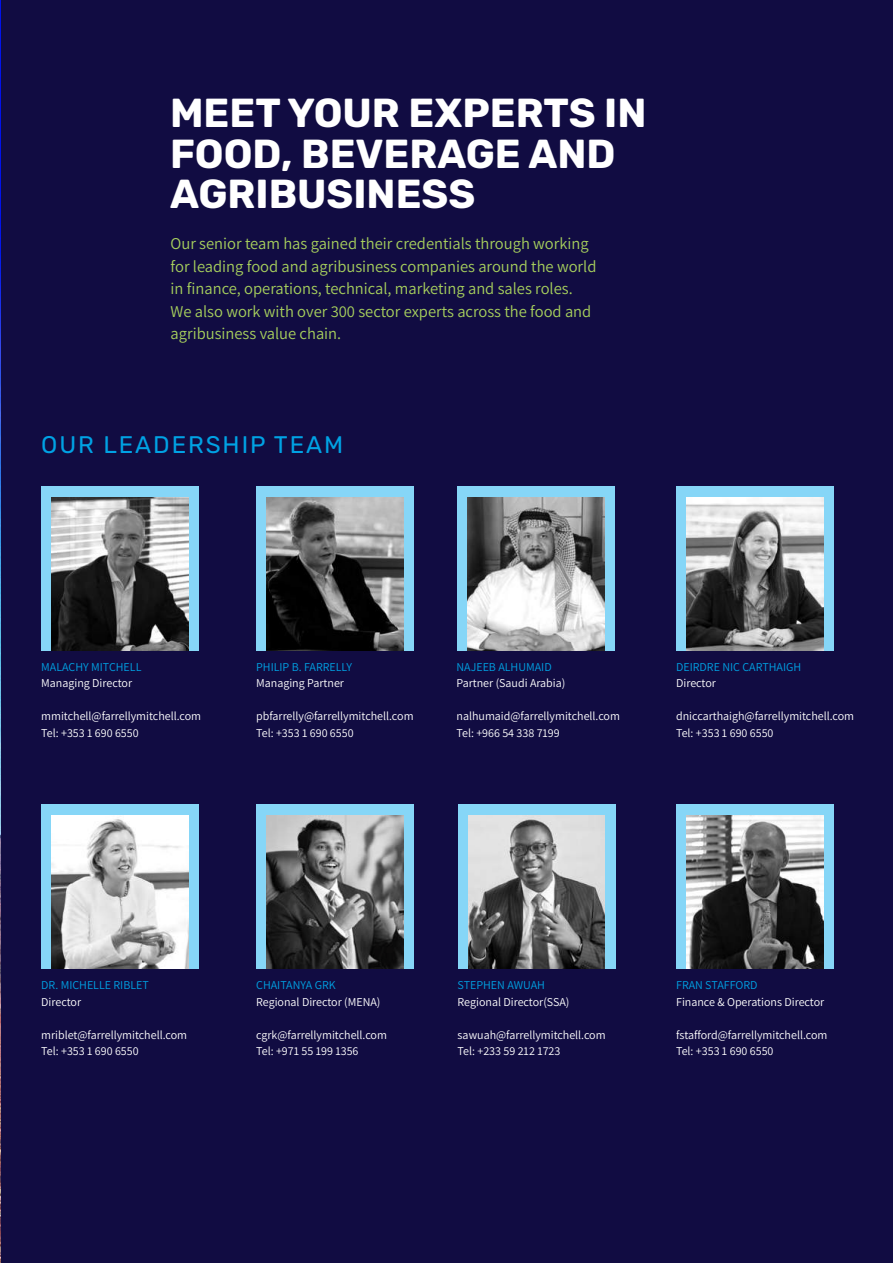
<style>
.page{position:relative;width:893px;height:1263px;background:#fff}
.page>*{position:absolute;margin:0;border:0;box-sizing:border-box;transform-origin:0 0}
.t1{font:700 40.5px/40.5px "Rubik";color:#fff}
.t2{font:24px "Rubik";letter-spacing:.08em;color:#00a2e4}
.t3{font:16.5px/22.5px "Assistant";color:#a8d15d}
.t4{font:12px/16.5px "Assistant";color:#fff}
.t5{font:12px "Assistant";color:#00a2e4}
</style>
<div class="page">
<img style="left:0;top:0;width:1px;height:1263px">
<div style="left:1px;top:0;width:892px;height:1263px;background:#110c42"></div>
<div style="left:41px;top:486px;width:158px;height:164px;background:#86d6f7"></div>
<div style="left:41px;top:804px;width:158px;height:164px;background:#86d6f7"></div>
<div style="left:256px;top:486px;width:158px;height:164px;background:#86d6f7"></div>
<div style="left:256px;top:804px;width:158px;height:164px;background:#86d6f7"></div>
<div style="left:676px;top:486px;width:158px;height:164px;background:#86d6f7"></div>
<div style="left:458px;top:804px;width:157px;height:164px;background:#86d6f7"></div>
<div style="left:676px;top:804px;width:158px;height:164px;background:#86d6f7"></div>
<img style="left:267px;top:497px;width:136px;height:153px">
<div style="left:457px;top:486px;width:158px;height:164px;background:#86d6f7"></div>
<img style="left:468px;top:497px;width:136px;height:153px">
<img style="left:687px;top:497px;width:136px;height:153px">
<img style="left:52px;top:497px;width:136px;height:153px">
<img style="left:52px;top:815px;width:136px;height:153px">
<img style="left:267px;top:815px;width:136px;height:153px">
<img style="left:468px;top:815px;width:137px;height:153px">
<img style="left:687px;top:815px;width:136px;height:153px">
<h1 class="t1" style="left:170px;top:93px;width:478px">MEET YOUR EXPERTS IN<br>FOOD, BEVERAGE AND<br>AGRIBUSINESS</h1>
<p class="t3" style="left:171px;top:232px;width:427px">Our senior team has gained their credentials through working for leading food and agribusiness companies around the world in finance, operations, technical, marketing and sales roles.<br>We also work with over 300 sector experts across the food and agribusiness value chain.</p>
<h2 class="t2" style="left:41px;top:427px;width:303px">OUR LEADERSHIP TEAM</h2>
<p class="t5" style="left:41px;top:659px;width:102px">MALACHY MITCHELL</p>
<p class="t4" style="left:41px;top:674px;width:92px">Managing Director</p>
<p class="t4" style="left:41px;top:707px;width:161px">mmitchell@farrellymitchell.com<br>Tel: +353 1 690 6550</p>
<p class="t5" style="left:256px;top:659px;width:97px">PHILIP B. FARRELLY</p>
<p class="t4" style="left:256px;top:674px;width:89px">Managing Partner</p>
<p class="t4" style="left:256px;top:707px;width:159px">pbfarrelly@farrellymitchell.com<br>Tel: +353 1 690 6550</p>
<p class="t5" style="left:456px;top:658px;width:97px">NAJEEB ALHUMAID</p>
<p class="t4" style="left:456px;top:674px;width:110px">Partner (Saudi Arabia)</p>
<p class="t4" style="left:456px;top:707px;width:165px">nalhumaid@farrellymitchell.com<br>Tel: +966 54 338 7199</p>
<p class="t5" style="left:676px;top:659px;width:127px">DEIRDRE NIC CARTHAIGH</p>
<p class="t4" style="left:676px;top:674px;width:41px">Director</p>
<p class="t4" style="left:676px;top:707px;width:180px">dniccarthaigh@farrellymitchell.com<br>Tel: +353 1 690 6550</p>
<p class="t5" style="left:41px;top:977px;width:109px">DR. MICHELLE RIBLET</p>
<p class="t4" style="left:41px;top:993px;width:41px">Director</p>
<p class="t4" style="left:41px;top:1026px;width:147px">mriblet@farrellymitchell.com<br>Tel: +353 1 690 6550</p>
<p class="t5" style="left:256px;top:977px;width:81px">CHAITANYA GRK</p>
<p class="t4" style="left:256px;top:993px;width:126px">Regional Director (MENA)</p>
<p class="t4" style="left:256px;top:1026px;width:132px">cgrk@farrellymitchell.com<br>Tel: +971 55 199 1356</p>
<p class="t5" style="left:458px;top:977px;width:89px">STEPHEN AWUAH</p>
<p class="t4" style="left:458px;top:993px;width:113px">Regional Director(SSA)</p>
<p class="t4" style="left:458px;top:1026px;width:150px">sawuah@farrellymitchell.com<br>Tel: +233 59 212 1723</p>
<p class="t5" style="left:676px;top:977px;width:83px">FRAN STAFFORD</p>
<p class="t4" style="left:676px;top:993px;width:150px">Finance &amp; Operations Director</p>
<p class="t4" style="left:676px;top:1026px;width:153px">fstafford@farrellymitchell.com<br>Tel: +353 1 690 6550</p>
</div>
